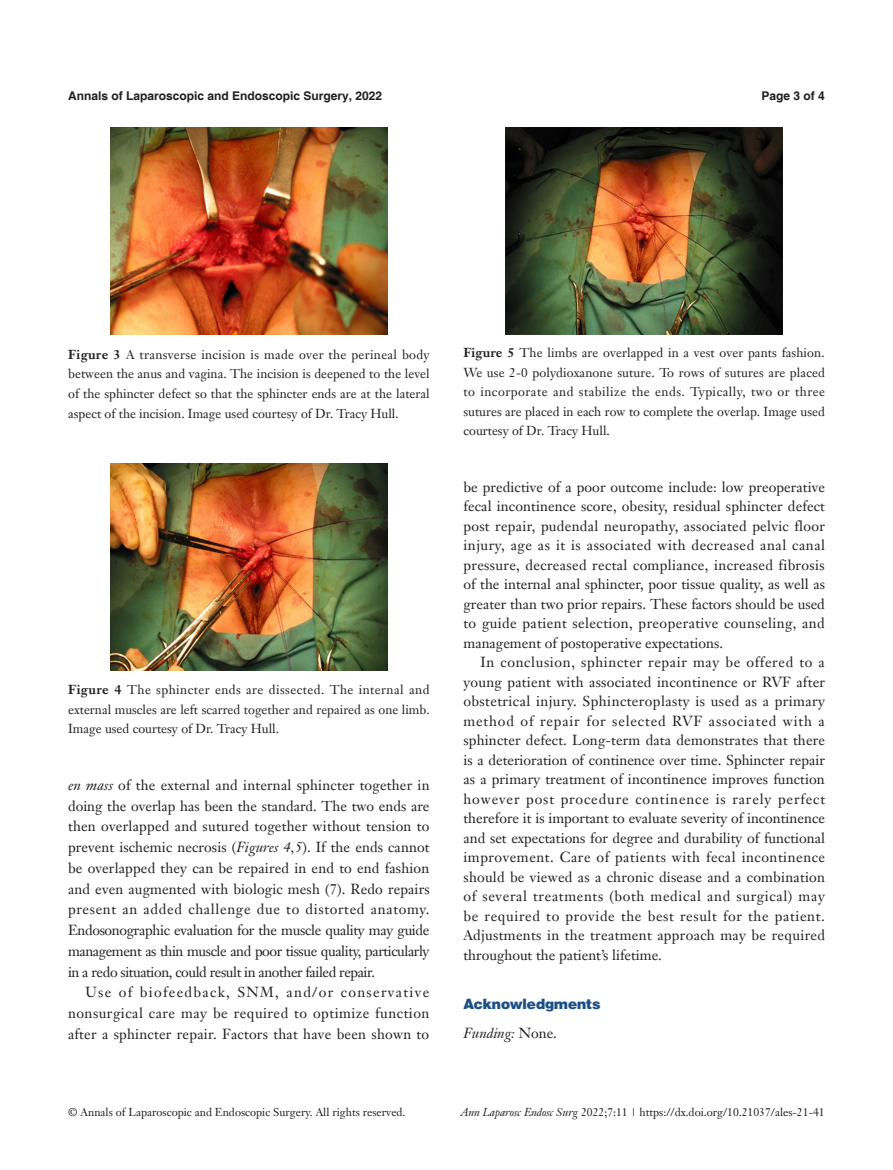
<style>
.page{position:relative;width:893px;height:1170px;background:#fff}
.page>*{position:absolute;margin:0;border:0;box-sizing:border-box;transform-origin:0 0}
.t1{font:14.25px/19.5px "Janson Text LT";color:#231f20;text-align:justify}
.t2{font:900 14.25px "Helvetica";color:#1c5085}
.t3{font:italic 14.25px "Janson Text LT";color:#231f20}
.t4{font:12.75px/19.5px "Janson Text LT";color:#231f20;text-align:justify}
.t5{font:700 12px "Helvetica";color:#231f20}
.t6{font:11.25px "Janson Text LT";color:#231f20}
.s1{font-weight:700}
.s2{font-style:italic}
.s3{font-style:normal}
</style>
<div class="page">
<img style="left:111px;top:128px;width:276px;height:207px">
<img style="left:111px;top:463px;width:276px;height:207px">
<img style="left:506px;top:128px;width:276px;height:207px">
<p class="t5" style="left:68px;top:88px;width:316px">Annals of Laparoscopic and Endoscopic Surgery, 2022</p>
<p class="t5" style="left:762px;top:88px;width:65px">Page 3 of 4</p>
<p class="t4" style="left:68px;top:344px;width:363px"><span class="s1">Figure 3</span> A transverse incision is made over the perineal body between the anus and vagina. The incision is deepened to the level of the sphincter defect so that the sphincter ends are at the lateral aspect of the incision. Image used courtesy of Dr. Tracy Hull.</p>
<p class="t4" style="left:68px;top:680px;width:363px"><span class="s1">Figure 4</span> The sphincter ends are dissected. The internal and external muscles are left scarred together and repaired as one limb.<br>Image used courtesy of Dr. Tracy Hull.</p>
<p class="t1" style="left:68px;top:774px;width:363px;line-height:20.7px"><span class="s2">en mass</span> of the external and internal sphincter together in doing the overlap has been the standard. The two ends are then overlapped and sutured together without tension to prevent ischemic necrosis (<span class="s2">Figures 4,5</span>). If the ends cannot be overlapped they can be repaired in end to end fashion and even augmented with biologic mesh (7). Redo repairs present an added challenge due to distorted anatomy.<br>Endosonographic evaluation for the muscle quality may guide management as thin muscle and poor tissue quality, particularly in a redo situation, could result in another failed repair.</p>
<p class="t1" style="left:68px;top:981px;width:363px;line-height:20.7px;text-indent:17px">Use of biofeedback, SNM, and/or conservative nonsurgical care may be required to optimize function after a sphincter repair. Factors that have been shown to</p>
<p class="t4" style="left:463px;top:343px;width:363px"><span class="s1">Figure 5</span> The limbs are overlapped in a vest over pants fashion.<br>We use 2-0 polydioxanone suture. To rows of sutures are placed to incorporate and stabilize the ends. Typically, two or three sutures are placed in each row to complete the overlap. Image used courtesy of Dr. Tracy Hull.</p>
<p class="t1" style="left:463px;top:477px;width:363px">be predictive of a poor outcome include: low preoperative fecal incontinence score, obesity, residual sphincter defect post repair, pudendal neuropathy, associated pelvic floor injury, age as it is associated with decreased anal canal pressure, decreased rectal compliance, increased fibrosis of the internal anal sphincter, poor tissue quality, as well as greater than two prior repairs. These factors should be used to guide patient selection, preoperative counseling, and management of postoperative expectations.</p>
<p class="t1" style="left:463px;top:652px;width:363px;text-indent:17px">In conclusion, sphincter repair may be offered to a young patient with associated incontinence or RVF after obstetrical injury. Sphincteroplasty is used as a primary method of repair for selected RVF associated with a sphincter defect. Long-term data demonstrates that there is a deterioration of continence over time. Sphincter repair as a primary treatment of incontinence improves function however post procedure continence is rarely perfect therefore it is important to evaluate severity of incontinence and set expectations for degree and durability of functional improvement. Care of patients with fecal incontinence should be viewed as a chronic disease and a combination of several treatments (both medical and surgical) may be required to provide the best result for the patient.<br>Adjustments in the treatment approach may be required throughout the patient’s lifetime.</p>
<p class="t2" style="left:463px;top:994px;width:139px">Acknowledgments</p>
<p class="t3" style="left:463px;top:1024px;width:95px">Funding: <span class="s3">None.</span></p>
<p class="t6" style="left:68px;top:1104px;width:339px">© Annals of Laparoscopic and Endoscopic Surgery. All rights reserved.</p>
<p class="t6" style="left:461px;top:1104px;width:366px"><span class="s2">Ann Laparosc Endosc Surg</span> 2022;7:11 | https://dx.doi.org/10.21037/ales-21-41</p>
</div>
